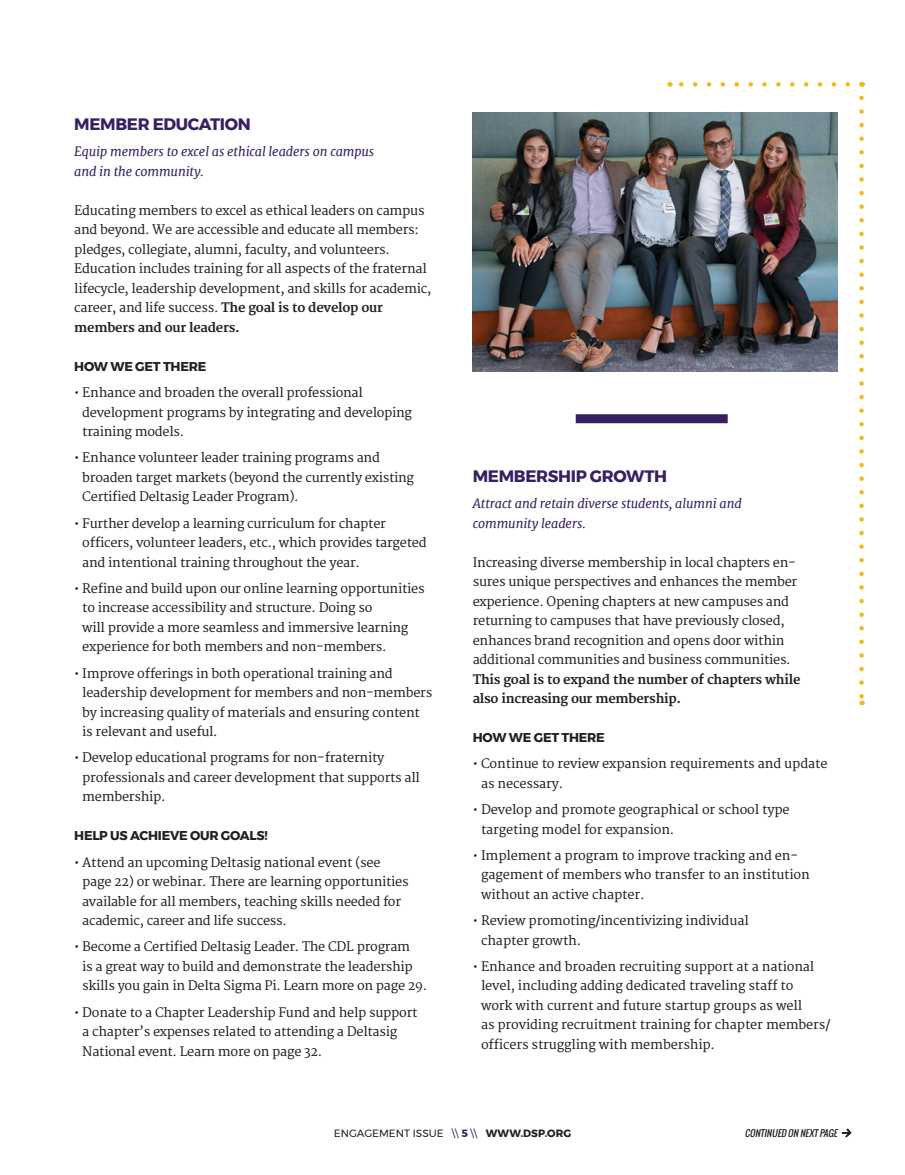
<style>
.page{position:relative;width:905px;height:1175px;background:#fff}
.page>*{position:absolute;margin:0;border:0;box-sizing:border-box;transform-origin:0 0}
.t1{font:700 16.5px "Montserrat";letter-spacing:-.02em;color:#362063}
.t2{font:12.75px/19.5px "Merriweather";letter-spacing:-.02em;color:#231f20}
.t3{font:italic 12.75px/19.5px "Merriweather";letter-spacing:-.01em;color:#362063}
.t4{font:700 12.75px/19.5px "Merriweather";letter-spacing:-.02em;color:#231f20}
.t5{font:700 12.75px "Montserrat";letter-spacing:-.02em;color:#231f20}
.t6{font:10.5px "Montserrat";color:#231f20}
.t7{font:italic 9px "Oswald";color:#231f20}
.s1{font-weight:700}
.s2{color:#362063}
.s3{font-weight:700;color:#362063}
</style>
<div class="page">
<svg style="left:679px;top:82px;width:168px;height:5px"></svg>
<svg style="left:859px;top:98px;width:4px;height:607px"></svg>
<div style="left:575px;top:414px;width:152px;height:9px;background:#362063"></div>
<img style="left:472px;top:112px;width:365px;height:259px">
<svg style="left:841px;top:1128px;width:11px;height:9px"></svg>
<p class="t1" style="left:74px;top:111px;width:178px">MEMBER EDUCATION</p>
<p class="t3" style="left:74px;top:142px;width:301px">Equip members to excel as ethical leaders on campus and in the community.</p>
<p class="t2" style="left:74px;top:201px;width:358px">Educating members to excel as ethical leaders on campus and beyond. We are accessible and educate all members: pledges, collegiate, alumni, faculty, and volunteers.<br>Education includes training for all aspects of the fraternal lifecycle, leadership development, and skills for academic, career, and life success. <span class="s1">The goal is to develop our members and our leaders.</span></p>
<p class="t5" style="left:74px;top:356px;width:133px">HOW WE GET THERE</p>
<p class="t2" style="left:82px;top:383px;width:331px;text-indent:-8px">• Enhance and broaden the overall professional development programs by integrating and developing training models.</p>
<p class="t2" style="left:82px;top:448px;width:333px;text-indent:-8px">• Enhance volunteer leader training programs and broaden target markets (beyond the currently existing<br>Certified Deltasig Leader Program).</p>
<p class="t2" style="left:82px;top:514px;width:346px;text-indent:-8px">• Further develop a learning curriculum for chapter officers, volunteer leaders, etc., which provides targeted and intentional training throughout the year.</p>
<p class="t2" style="left:82px;top:579px;width:344px;text-indent:-8px">• Refine and build upon our online learning opportunities to increase accessibility and structure. Doing so<br>will provide a more seamless and immersive learning experience for both members and non-members.</p>
<p class="t2" style="left:82px;top:664px;width:351px;text-indent:-8px">• Improve offerings in both operational training and leadership development for members and non-members by increasing quality of materials and ensuring content is relevant and useful.</p>
<p class="t2" style="left:82px;top:748px;width:339px;text-indent:-8px">• Develop educational programs for non-fraternity professionals and career development that supports all membership.</p>
<p class="t5" style="left:74px;top:825px;width:195px">HELP US ACHIEVE OUR GOALS!</p>
<p class="t2" style="left:82px;top:853px;width:328px;text-indent:-8px">• Attend an upcoming Deltasig national event (see page 22) or webinar. There are learning opportunities available for all members, teaching skills needed for academic, career and life success.</p>
<p class="t2" style="left:82px;top:937px;width:346px;text-indent:-8px">• Become a Certified Deltasig Leader. The CDL program<br>is a great way to build and demonstrate the leadership skills you gain in Delta Sigma Pi. Learn more on page 29.</p>
<p class="t2" style="left:82px;top:1003px;width:337px;text-indent:-8px">• Donate to a Chapter Leadership Fund and help support a chapter’s expenses related to attending a Deltasig<br>National event. Learn more on page 32.</p>
<p class="t1" style="left:472px;top:462px;width:196px">MEMBERSHIP GROWTH</p>
<p class="t3" style="left:472px;top:494px;width:270px">Attract and retain diverse students, alumni and community leaders.</p>
<p class="t2" style="left:472px;top:553px;width:326px">Increasing diverse membership in local chapters en&shy;sures unique perspectives and enhances the member experience. Opening chapters at new campuses and returning to campuses that have previously closed, enhances brand recognition and opens door within additional communities and business communities.</p>
<p class="t4" style="left:472px;top:670px;width:329px">This goal is to expand the number of chapters while also increasing our membership.</p>
<p class="t5" style="left:472px;top:727px;width:133px">HOW WE GET THERE</p>
<p class="t2" style="left:481px;top:754px;width:348px;text-indent:-8px">• Continue to review expansion requirements and update as necessary.</p>
<p class="t2" style="left:481px;top:800px;width:310px;text-indent:-8px">• Develop and promote geographical or school type targeting model for expansion.</p>
<p class="t2" style="left:481px;top:846px;width:330px;text-indent:-8px">• Implement a program to improve tracking and en&shy;gagement of members who transfer to an institution without an active chapter.</p>
<p class="t2" style="left:481px;top:911px;width:269px;text-indent:-8px">• Review promoting/incentivizing individual chapter growth.</p>
<p class="t2" style="left:481px;top:957px;width:351px;text-indent:-8px">• Enhance and broaden recruiting support at a national level, including adding dedicated traveling staff to<br>work with current and future startup groups as well<br>as providing recruitment training for chapter members/ officers struggling with membership.</p>
<p class="t6" style="left:334px;top:1124px;width:239px">ENGAGEMENT ISSUE <span class="s2">\\</span> <span class="s3">5</span> <span class="s2">\\</span> <span class="s1">WWW.DSP.ORG</span></p>
<p class="t7" style="left:744px;top:1126px;width:96px">CONTINUED ON NEXTPAGE</p>
</div>
